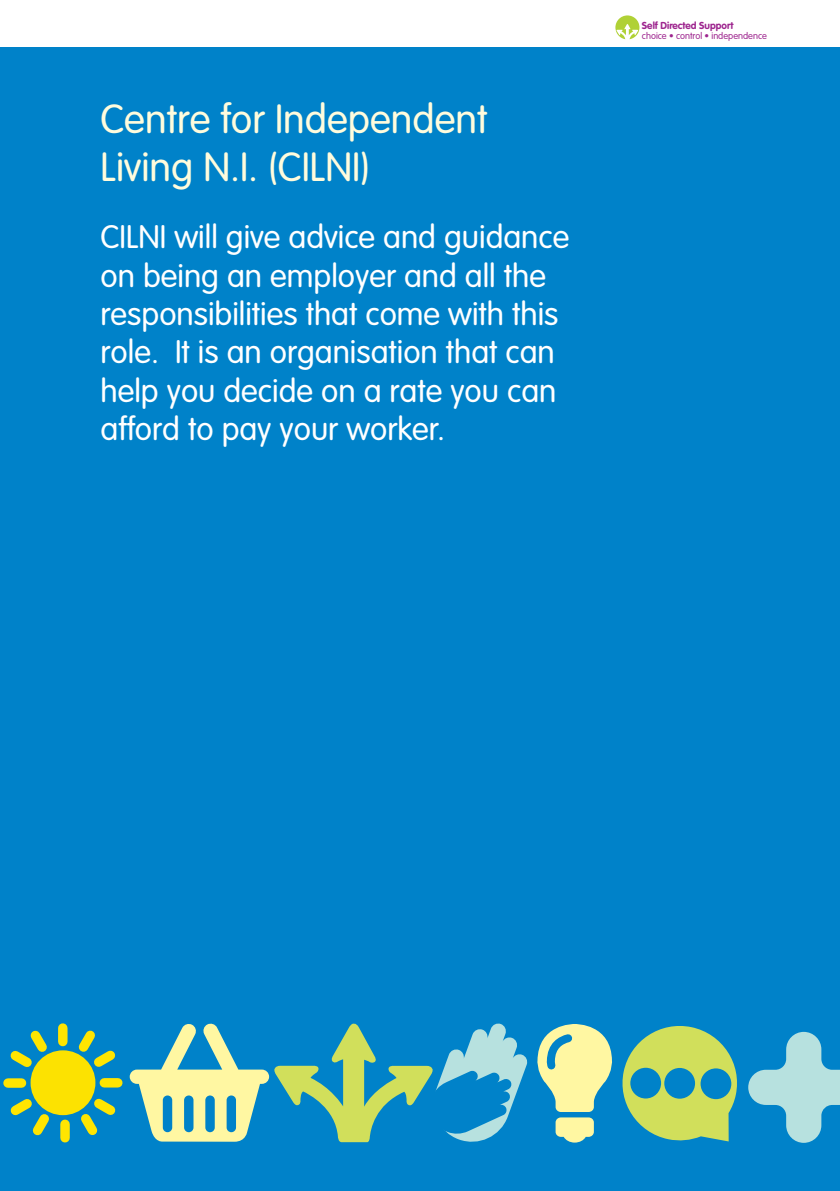
<style>
.page{position:relative;width:840px;height:1191px;background:#fff}
.page>*{position:absolute;margin:0;border:0;box-sizing:border-box;transform-origin:0 0}
.t1{font:300 40px/48px "VAG Rounded";color:#fffcdd}
.t2{font:300 32px/38.4px "VAG Rounded";color:#fff}
.t3{font:700 10px "VAG Rounded";color:#9d248e}
.t4{font:300 9.2px "VAG Rounded";color:#9d248e}
</style>
<div class="page">
<div style="left:0;top:48px;width:839px;height:1143px;background:#0082c9"></div>
<div style="left:615px;top:15px;width:24px;height:24px;background:#b0d136;border-radius:50%"></div>
<svg style="left:616px;top:24px;width:21px;height:16px"></svg>
<div style="left:31px;top:1050px;width:64px;height:65px;background:#fce201;border-radius:50%"></div>
<div style="left:58px;top:1028px;width:9px;height:13px;background:#ffe501"></div>
<div style="left:60px;top:1124px;width:10px;height:13px;background:#ffe501"></div>
<div style="left:8px;top:1078px;width:14px;height:9px;background:#ffe501"></div>
<div style="left:104px;top:1078px;width:14px;height:9px;background:#ffe501"></div>
<svg style="left:10px;top:1090px;width:47px;height:46px"></svg>
<svg style="left:71px;top:1030px;width:45px;height:45px"></svg>
<svg style="left:73px;top:1090px;width:43px;height:45px"></svg>
<svg style="left:10px;top:1030px;width:45px;height:45px"></svg>
<svg style="left:748px;top:1031px;width:91px;height:111px"></svg>
<svg style="left:537px;top:1024px;width:200px;height:119px"></svg>
<svg style="left:130px;top:1023px;width:398px;height:120px"></svg>
<p class="t1" style="left:100px;top:95px;width:388px">Centre for Independent<br>Living N.I. (CILNI)</p>
<p class="t2" style="left:100px;top:218px;width:470px">CILNI will give advice and guidance on being an employer and all the responsibilities that come with this role. It is an organisation that can help you decide on a rate you can afford to pay your worker.</p>
<p class="t3" style="left:641px;top:20px;width:93px">Self Directed Support</p>
<p class="t4" style="left:641px;top:30px;width:126px">choice • control • independence</p>
</div>
